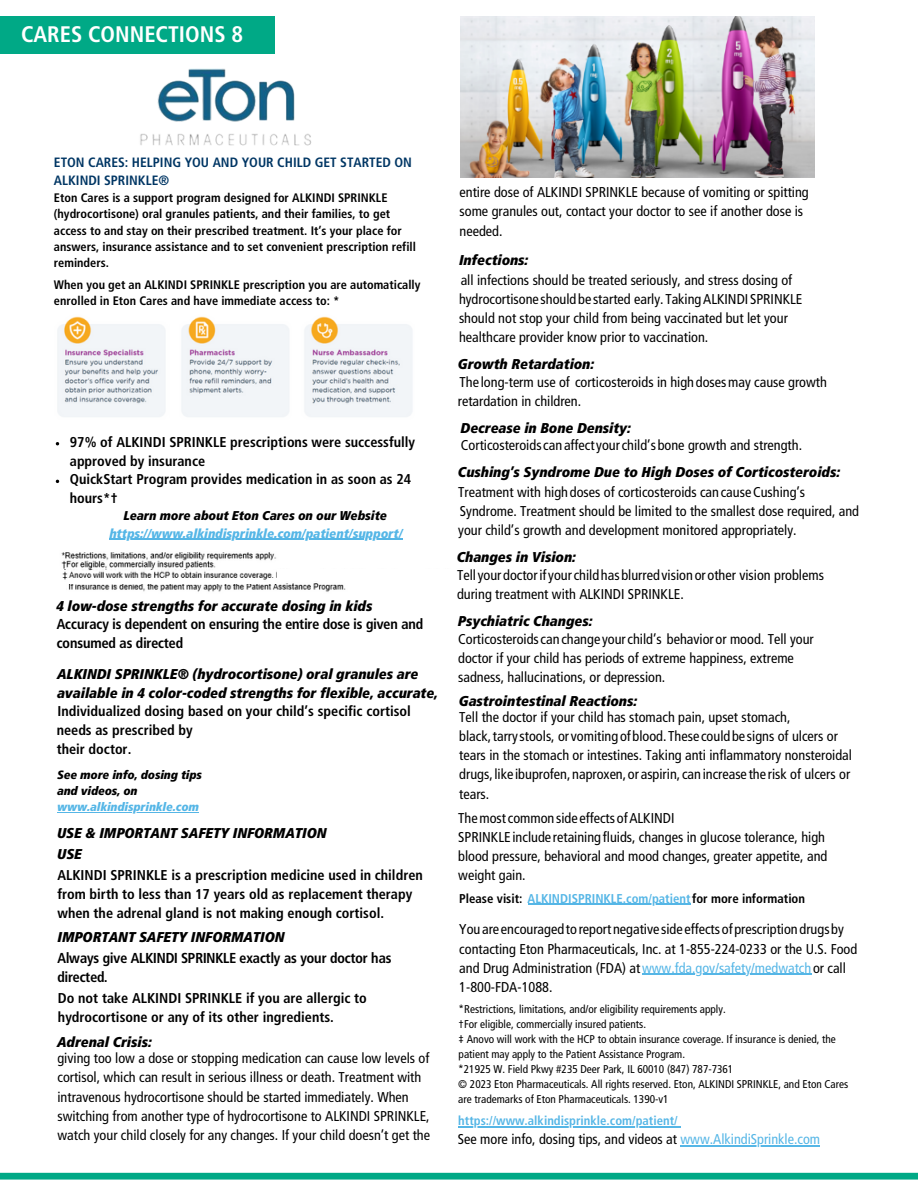
<style>
.page{position:relative;width:918px;height:1188px;background:#fff}
.page>*{position:absolute;margin:0;border:0;box-sizing:border-box;transform-origin:0 0}
.t1{font:22.5px "Frutiger LT 67 Bd Cn";color:#fff}
.t2{font:14.25px/19.2px "Frutiger LT 57 Cn";color:#000}
.t3{font:14.25px/19.2px "Frutiger LT 67 Bd Cn";color:#000}
.t4{font:14.25px/19.2px "Frutiger LT 88 X Blk Cn It";color:#000}
.t5{font:700 14.25px/19.2px "Frutiger Condensed BQ";color:#000}
.t6{font:13.5px/18px "Frutiger LT 67 Bd Cn";color:#013664}
.t7{font:12.75px "Frutiger LT 67 Bd Cn";color:#000}
.t8{font:12.75px "Frutiger LT 88 X Blk Cn It";color:#55b6e6}
.t9{font:12.75px "Frutiger LT 67 Bd Cn";color:#55b6e6}
.t10{font:12.75px "Frutiger LT 88 X Blk Cn It";color:#000}
.t11{font:12.3px/16.5px "Frutiger LT 67 Bd Cn";color:#000}
.t12{font:12px/16px "Frutiger LT 88 X Blk Cn It";color:#000}
.t13{font:11.25px/15px "Frutiger LT 57 Cn";color:#000}
.s1{color:#55b6e6}
</style>
<div class="page">
<svg style="left:0;top:1173px;width:918px;height:7px;background:#0fae8d"></svg>
<div style="left:0;top:16px;width:275px;height:37px;background:#00a986"></div>
<img style="left:461px;top:16px;width:353px;height:161px">
<img style="left:57px;top:316px;width:108px;height:101px">
<img style="left:181px;top:316px;width:108px;height:101px">
<img style="left:304px;top:316px;width:108px;height:101px">
<img style="left:140px;top:68px;width:172px;height:78px">
<img style="left:61px;top:552px;width:215px;height:17px">
<hr style="left:528px;top:904px;width:163px;height:1px;background:#55b6e6">
<hr style="left:642px;top:974px;width:169px;height:1px;background:#55b6e6">
<hr style="left:681px;top:1146px;width:139px;height:1px;background:#55b6e6">
<hr style="left:458px;top:1126px;width:220px;height:1px;background:#55b6e6">
<hr style="left:110px;top:539px;width:293px;height:1px;background:#55b6e6">
<hr style="left:57px;top:812px;width:142px;height:1px;background:#55b6e6">
<img style="left:68px;top:583px;width:278px;height:9px">
<img style="left:62px;top:570px;width:215px;height:10px">
<p class="t1" style="left:21px;top:24px;width:224px">CARES CONNECTIONS 8</p>
<p class="t6" style="left:54px;top:154px;width:360px">ETON CARES: HELPING YOU AND YOUR CHILD GET STARTED ON<br>ALKINDI SPRINKLE®</p>
<p class="t11" style="left:54px;top:190px;width:364px">Eton Cares is a support program designed for ALKINDI SPRINKLE (hydrocortisone) oral granules patients, and their families, to get access to and stay on their prescribed treatment. It’s your place for answers, insurance assistance and to set convenient prescription refill reminders.</p>
<p class="t11" style="left:54px;top:277px;width:368px">When you get an ALKINDI SPRINKLE prescription you are automatically enrolled in Eton Cares and have immediate access to: *</p>
<p class="t3" style="left:70px;top:433px;width:347px">97% of ALKINDI SPRINKLE prescriptions were successfully approved by insurance</p>
<p class="t3" style="left:70px;top:470px;width:343px">QuickStart Program provides medication in as soon as 24 hours*†</p>
<p class="t10" style="left:124px;top:510px;width:265px">Learn more about Eton Cares on our Website</p>
<p class="t8" style="left:110px;top:527px;width:295px">https://www.alkindisprinkle.com/patient/support/</p>
<p class="t4" style="left:57px;top:597px;width:318px">4 low-dose strengths for accurate dosing in kids</p>
<p class="t5" style="left:57px;top:614px;width:368px">Accuracy is dependent on ensuring the entire dose is given and consumed as directed</p>
<p class="t4" style="left:57px;top:665px;width:382px">ALKINDI SPRINKLE® (hydrocortisone) oral granules are available in 4 color-coded strengths for flexible, accurate,</p>
<p class="t3" style="left:57px;top:702px;width:355px">Individualized dosing based on your child’s specific cortisol</p>
<p class="t3" style="left:57px;top:721px;width:138px">needs as prescribed by their doctor.</p>
<p class="t12" style="left:57px;top:768px;width:146px">See more info, dosing tips and videos, on <span class="s1">www.alkindisprinkle.com</span></p>
<p class="t4" style="left:57px;top:824px;width:271px">USE &amp; IMPORTANT SAFETY INFORMATION</p>
<p class="t4" style="left:57px;top:845px;width:26px">USE</p>
<p class="t3" style="left:57px;top:866px;width:367px">ALKINDI SPRINKLE is a prescription medicine used in children from birth to less than 17 years old as replacement therapy when the adrenal gland is not making enough cortisol.</p>
<p class="t4" style="left:58px;top:928px;width:228px">IMPORTANT SAFETY INFORMATION</p>
<p class="t5" style="left:57px;top:948px;width:335px">Always give ALKINDI SPRINKLE exactly as your doctor has directed.</p>
<p class="t3" style="left:58px;top:989px;width:310px">Do not take ALKINDI SPRINKLE if you are allergic to hydrocortisone or any of its other ingredients.</p>
<p class="t4" style="left:57px;top:1033px;width:96px">Adrenal Crisis:</p>
<p class="t2" style="left:57px;top:1049px;width:374px">giving too low a dose or stopping medication can cause low levels of cortisol, which can result in serious illness or death. Treatment with intravenous hydrocortisone should be started immediately. When switching from another type of hydrocortisone to ALKINDI SPRINKLE, watch your child closely for any changes. If your child doesn’t get the</p>
<p class="t2" style="left:460px;top:183px;width:351px">entire dose of ALKINDI SPRINKLE because of vomiting or spitting some granules out, contact your doctor to see if another dose is needed.</p>
<p class="t4" style="left:459px;top:251px;width:71px">Infections:</p>
<p class="t2" style="left:459px;top:271px;width:345px">all infections should be treated seriously, and stress dosing of hydrocortisone shouldbe started early. TakingALKINDI SPRINKLE should not stop your child from being vaccinated but let your healthcare provider know prior to vaccination.</p>
<p class="t4" style="left:458px;top:355px;width:138px">Growth Retardation:</p>
<p class="t2" style="left:458px;top:373px;width:371px">The long-term use of corticosteroids in highdosesmay cause growth retardation in children.</p>
<p class="t4" style="left:461px;top:419px;width:172px">Decrease in Bone Density:</p>
<p class="t4" style="left:458px;top:463px;width:384px">Cushing’s Syndrome Due to High Doses of Corticosteroids:</p>
<p class="t2" style="left:458px;top:483px;width:402px">Treatment with highdoses of corticosteroids cancauseCushing’s<br>Syndrome. Treatment should be limited to the smallest dose required, and your child’s growth and development monitored appropriately.</p>
<p class="t4" style="left:457px;top:549px;width:121px">Changes in Vision:</p>
<p class="t2" style="left:457px;top:566px;width:368px">Tell yourdoctorif yourchildhasblurredvisionorother vision problems during treatment with ALKINDI SPRINKLE.</p>
<p class="t4" style="left:458px;top:613px;width:136px">Psychiatric Changes:</p>
<p class="t2" style="left:458px;top:630px;width:357px">Corticosteroidscanchange yourchild’s behavioror mood. Tell your doctor if your child has periods of extreme happiness, extreme sadness, hallucinations, or depression.</p>
<p class="t4" style="left:459px;top:692px;width:180px">Gastrointestinal Reactions:</p>
<p class="t2" style="left:459px;top:708px;width:394px">Tell the doctor if your child has stomach pain, upset stomach, black,tarry stools, or vomitingofblood. These couldbe signs of ulcers or tears in the stomach or intestines. Taking anti inflammatory nonsteroidal drugs,like ibuprofen,naproxen,or aspirin,canincrease the risk of ulcers or tears.</p>
<p class="t2" style="left:458px;top:809px;width:218px">Themostcommonside effectsofALKINDI</p>
<p class="t2" style="left:458px;top:828px;width:371px">SPRINKLE include retainingfluids, changes in glucose tolerance, high blood pressure, behavioral and mood changes, greater appetite, and weight gain.</p>
<p class="t7" style="left:459px;top:892px;width:347px">Please visit: <span class="s1">ALKINDISPRINKLE.com/patient</span>for more information</p>
<p class="t2" style="left:459px;top:921px;width:400px">Youare encouragedtoreportnegative side effectsofprescriptiondrugsby contacting Eton Pharmaceuticals, Inc. at 1-855-224-0233 or the U.S. Food and Drug Administration (FDA) at<span class="s1">www.fda.gov/safety/medwatch</span>or call 1-800-FDA-1088.</p>
<p class="t2" style="left:461px;top:436px;width:343px">Corticosteroidscanaffect yourchild’sbone growth and strength.</p>
<p class="t13" style="left:459px;top:1003px;width:269px">*Restrictions, limitations, and/or eligibility requirements apply.</p>
<p class="t13" style="left:459px;top:1018px;width:189px">†For eligible, commercially insured patients.</p>
<p class="t13" style="left:459px;top:1033px;width:379px">‡ Anovo will work with the HCP to obtain insurance coverage. If insurance is denied, the patient may apply to the Patient Assistance Program.</p>
<p class="t13" style="left:458px;top:1063px;width:277px">*21925 W. Field Pkwy #235 Deer Park, IL 60010 (847) 787-7361</p>
<p class="t13" style="left:458px;top:1078px;width:392px">© 2023 Eton Pharmaceuticals. All rights reserved. Eton, ALKINDI SPRINKLE, and Eton Cares are trademarks of Eton Pharmaceuticals. 1390-v1</p>
<p class="t9" style="left:458px;top:1115px;width:221px">https://www.alkindisprinkle.com/patient/</p>
<p class="t2" style="left:458px;top:1131px;width:364px">See more info, dosing tips, and videos at <span class="s1">www.AlkindiSprinkle.com</span></p>
</div>
